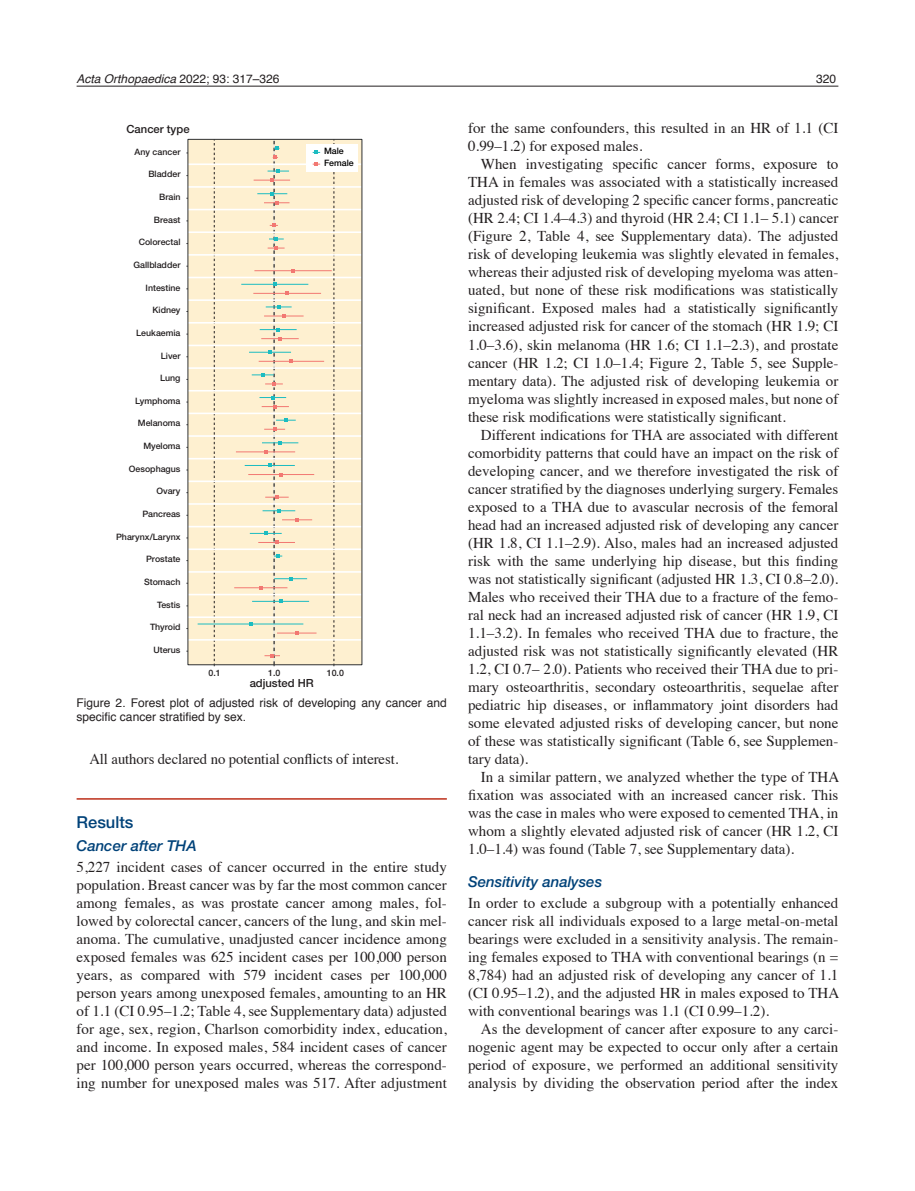
<style>
.page{position:relative;width:915px;height:1191px;background:#fff}
.page>*{position:absolute;margin:0;border:0;box-sizing:border-box;transform-origin:0 0}
.t1{font:500 16.5px "Helvetica Neue LTW1 G";color:#004279}
.t2{font:15px/18px "Times";color:#231f20;text-align:justify}
.t3{font:italic 500 15px "Helvetica Neue LTW1 G";color:#004279}
.t4{font:12px/13.5px "Helvetica";color:#231f20}
.t5{font:italic 12px "Helvetica";color:#231f20}
.t6{font:500 11.25px "Helvetica Neue LTW1 G";color:#231f20}
.t7{font:500 8.85px "Helvetica Neue LTW1 G";color:#231f20}
.t8{font:500 8.85px "Helvetica Neue LTW1 G";color:#000}
.s1{font-style:normal}
</style>
<div class="page">
<hr style="left:77px;top:86px;width:761px;height:1px;background:#231f20">
<hr style="left:77px;top:798px;width:369px;height:1px;background:#bc2e18">
<div style="left:188px;top:139px;width:173px;height:526px;background:#fef0d0"></div>
<hr style="left:254px;top:270px;width:77px;height:1px;background:#f27872">
<hr style="left:253px;top:293px;width:68px;height:1px;background:#f27872">
<hr style="left:264px;top:315px;width:39px;height:1px;background:#f27872">
<hr style="left:258px;top:361px;width:66px;height:1px;background:#f27872">
<hr style="left:236px;top:451px;width:59px;height:1px;background:#f27872">
<hr style="left:248px;top:474px;width:66px;height:1px;background:#f27872">
<hr style="left:282px;top:519px;width:30px;height:1px;background:#f27872">
<hr style="left:234px;top:587px;width:53px;height:1px;background:#f27872">
<hr style="left:277px;top:632px;width:39px;height:1px;background:#f27872">
<hr style="left:241px;top:284px;width:67px;height:1px;background:#1cbcc1">
<hr style="left:244px;top:465px;width:51px;height:1px;background:#1cbcc1">
<hr style="left:274px;top:578px;width:33px;height:1px;background:#1cbcc1">
<hr style="left:252px;top:601px;width:57px;height:1px;background:#1cbcc1">
<hr style="left:197px;top:623px;width:106px;height:1px;background:#1cbcc1">
<hr style="left:188px;top:639px;width:173px;height:1px;background:#fff">
<hr style="left:188px;top:616px;width:173px;height:2px;background:#fff">
<hr style="left:188px;top:594px;width:173px;height:1px;background:#fff">
<hr style="left:188px;top:571px;width:173px;height:2px;background:#fff">
<hr style="left:188px;top:548px;width:173px;height:2px;background:#fff">
<hr style="left:188px;top:526px;width:173px;height:1px;background:#fff">
<hr style="left:188px;top:503px;width:173px;height:2px;background:#fff">
<hr style="left:188px;top:480px;width:173px;height:2px;background:#fff">
<hr style="left:188px;top:458px;width:173px;height:1px;background:#fff">
<hr style="left:188px;top:435px;width:173px;height:2px;background:#fff">
<hr style="left:188px;top:412px;width:173px;height:2px;background:#fff">
<hr style="left:188px;top:390px;width:173px;height:1px;background:#fff">
<hr style="left:188px;top:367px;width:173px;height:2px;background:#fff">
<hr style="left:188px;top:345px;width:173px;height:1px;background:#fff">
<hr style="left:188px;top:322px;width:173px;height:1px;background:#fff">
<hr style="left:188px;top:299px;width:173px;height:2px;background:#fff">
<hr style="left:188px;top:277px;width:173px;height:1px;background:#fff">
<hr style="left:188px;top:254px;width:173px;height:2px;background:#fff">
<hr style="left:188px;top:231px;width:173px;height:2px;background:#fff">
<hr style="left:188px;top:209px;width:173px;height:1px;background:#fff">
<hr style="left:188px;top:186px;width:173px;height:2px;background:#fff">
<hr style="left:188px;top:163px;width:173px;height:2px;background:#fff">
<svg style="left:214px;top:139px;width:1px;height:527px"></svg>
<svg style="left:249px;top:139px;width:49px;height:527px"></svg>
<svg style="left:333px;top:139px;width:1px;height:527px"></svg>
<div style="left:306px;top:144px;width:51px;height:28px;background:#fff"></div>
<svg style="left:312px;top:163px;width:8px;height:3px"></svg>
<svg style="left:312px;top:151px;width:8px;height:3px"></svg>
<p class="t5" style="left:77px;top:70px;width:204px">Acta Orthopaedica <span class="s1">2022; 93: 317–326</span></p>
<p class="t4" style="left:816px;top:73px;width:22px">320</p>
<p class="t6" style="left:126px;top:122px;width:64px">Cancer type</p>
<p class="t7" style="left:135px;top:146px;width:47px">Any cancer</p>
<p class="t7" style="left:148px;top:169px;width:34px">Bladder</p>
<p class="t7" style="left:159px;top:191px;width:23px">Brain</p>
<p class="t7" style="left:154px;top:214px;width:28px">Breast</p>
<p class="t7" style="left:139px;top:237px;width:43px">Colorectal</p>
<p class="t7" style="left:133px;top:259px;width:48px">Gallbladder</p>
<p class="t7" style="left:145px;top:282px;width:36px">Intestine</p>
<p class="t7" style="left:152px;top:305px;width:29px">Kidney</p>
<p class="t7" style="left:136px;top:327px;width:46px">Leukaemia</p>
<p class="t7" style="left:161px;top:350px;width:21px">Liver</p>
<p class="t7" style="left:160px;top:373px;width:22px">Lung</p>
<p class="t7" style="left:135px;top:395px;width:47px">Lymphoma</p>
<p class="t7" style="left:138px;top:418px;width:44px">Melanoma</p>
<p class="t7" style="left:143px;top:440px;width:39px">Myeloma</p>
<p class="t7" style="left:129px;top:463px;width:53px">Oesophagus</p>
<p class="t7" style="left:156px;top:486px;width:25px">Ovary</p>
<p class="t7" style="left:142px;top:508px;width:39px">Pancreas</p>
<p class="t7" style="left:116px;top:531px;width:66px">Pharynx/Larynx</p>
<p class="t7" style="left:146px;top:554px;width:36px">Prostate</p>
<p class="t7" style="left:144px;top:576px;width:38px">Stomach</p>
<p class="t7" style="left:157px;top:599px;width:25px">Testis</p>
<p class="t7" style="left:150px;top:622px;width:32px">Thyroid</p>
<p class="t7" style="left:153px;top:644px;width:29px">Uterus</p>
<p class="t8" style="left:324px;top:146px;width:21px">Male</p>
<p class="t8" style="left:324px;top:157px;width:31px">Female</p>
<p class="t7" style="left:208px;top:667px;width:14px">0.1</p>
<p class="t7" style="left:268px;top:667px;width:14px">1.0</p>
<p class="t7" style="left:326px;top:667px;width:19px">10.0</p>
<p class="t6" style="left:249px;top:676px;width:66px">adjusted HR</p>
<p class="t4" style="left:77px;top:696px;width:371px">Figure 2. Forest plot of adjusted risk of developing any cancer and specific cancer stratified by sex.</p>
<p class="t2" style="left:89px;top:748px;width:310px">All authors declared no potential conflicts of interest.</p>
<p class="t1" style="left:77px;top:812px;width:58px">Results</p>
<p class="t3" style="left:77px;top:836px;width:122px">Cancer after THA</p>
<p class="t2" style="left:77px;top:856px;width:371px">5,227 incident cases of cancer occurred in the entire study population. Breast cancer was by far the most common cancer among females, as was prostate cancer among males, fol&shy;lowed by colorectal cancer, cancers of the lung, and skin mel&shy;anoma. The cumulative, unadjusted cancer incidence among exposed females was 625 incident cases per 100,000 person years, as compared with 579 incident cases per 100,000 person years among unexposed females, amounting to an HR of 1.1 (CI 0.95–1.2; Table 4, see Supplementary data) adjusted for age, sex, region, Charlson comorbidity index, education, and income. In exposed males, 584 incident cases of cancer per 100,000 person years occurred, whereas the correspond&shy;ing number for unexposed males was 517. After adjustment</p>
<p class="t2" style="left:468px;top:118px;width:371px">for the same confounders, this resulted in an HR of 1.1 (CI<br>0.99–1.2) for exposed males.</p>
<p class="t2" style="left:468px;top:154px;width:371px;text-indent:13px">When investigating specific cancer forms, exposure to THA in females was associated with a statistically increased adjusted risk of developing 2 specific cancer forms, pancreatic (HR 2.4; CI 1.4–4.3) and thyroid (HR 2.4; CI 1.1– 5.1) cancer (Figure 2, Table 4, see Supplementary data). The adjusted risk of developing leukemia was slightly elevated in females, whereas their adjusted risk of developing myeloma was atten&shy;uated, but none of these risk modifications was statistically significant. Exposed males had a statistically significantly increased adjusted risk for cancer of the stomach (HR 1.9; CI 1.0–3.6), skin melanoma (HR 1.6; CI 1.1–2.3), and prostate cancer (HR 1.2; CI 1.0–1.4; Figure 2, Table 5, see Supple&shy;mentary data). The adjusted risk of developing leukemia or myeloma was slightly increased in exposed males, but none of these risk modifications were statistically significant.</p>
<p class="t2" style="left:468px;top:424px;width:371px;text-indent:13px">Different indications for THA are associated with different comorbidity patterns that could have an impact on the risk of developing cancer, and we therefore investigated the risk of cancer stratified by the diagnoses underlying surgery. Females exposed to a THA due to avascular necrosis of the femoral head had an increased adjusted risk of developing any cancer (HR 1.8, CI 1.1–2.9). Also, males had an increased adjusted risk with the same underlying hip disease, but this finding was not statistically significant (adjusted HR 1.3, CI 0.8–2.0).<br>Males who received their THA due to a fracture of the femo&shy;ral neck had an increased adjusted risk of cancer (HR 1.9, CI 1.1–3.2). In females who received THA due to fracture, the adjusted risk was not statistically significantly elevated (HR 1.2, CI 0.7– 2.0). Patients who received their THA due to pri&shy;mary osteoarthritis, secondary osteoarthritis, sequelae after pediatric hip diseases, or inflammatory joint disorders had some elevated adjusted risks of developing cancer, but none of these was statistically significant (Table 6, see Supplemen&shy;tary data).</p>
<p class="t2" style="left:468px;top:766px;width:372px;text-indent:13px">In a similar pattern, we analyzed whether the type of THA fixation was associated with an increased cancer risk. This was the case in males who were exposed to cemented THA, in whom a slightly elevated adjusted risk of cancer (HR 1.2, CI 1.0–1.4) was found (Table 7, see Supplementary data).</p>
<p class="t3" style="left:468px;top:872px;width:135px">Sensitivity analyses</p>
<p class="t2" style="left:468px;top:892px;width:372px">In order to exclude a subgroup with a potentially enhanced cancer risk all individuals exposed to a large metal-on-metal bearings were excluded in a sensitivity analysis. The remain&shy;ing females exposed to THA with conventional bearings (n = 8,784) had an adjusted risk of developing any cancer of 1.1 (CI 0.95–1.2), and the adjusted HR in males exposed to THA with conventional bearings was 1.1 (CI 0.99–1.2).</p>
<p class="t2" style="left:468px;top:1018px;width:371px;text-indent:13px">As the development of cancer after exposure to any carci&shy;nogenic agent may be expected to occur only after a certain period of exposure, we performed an additional sensitivity analysis by dividing the observation period after the index</p>
</div>
